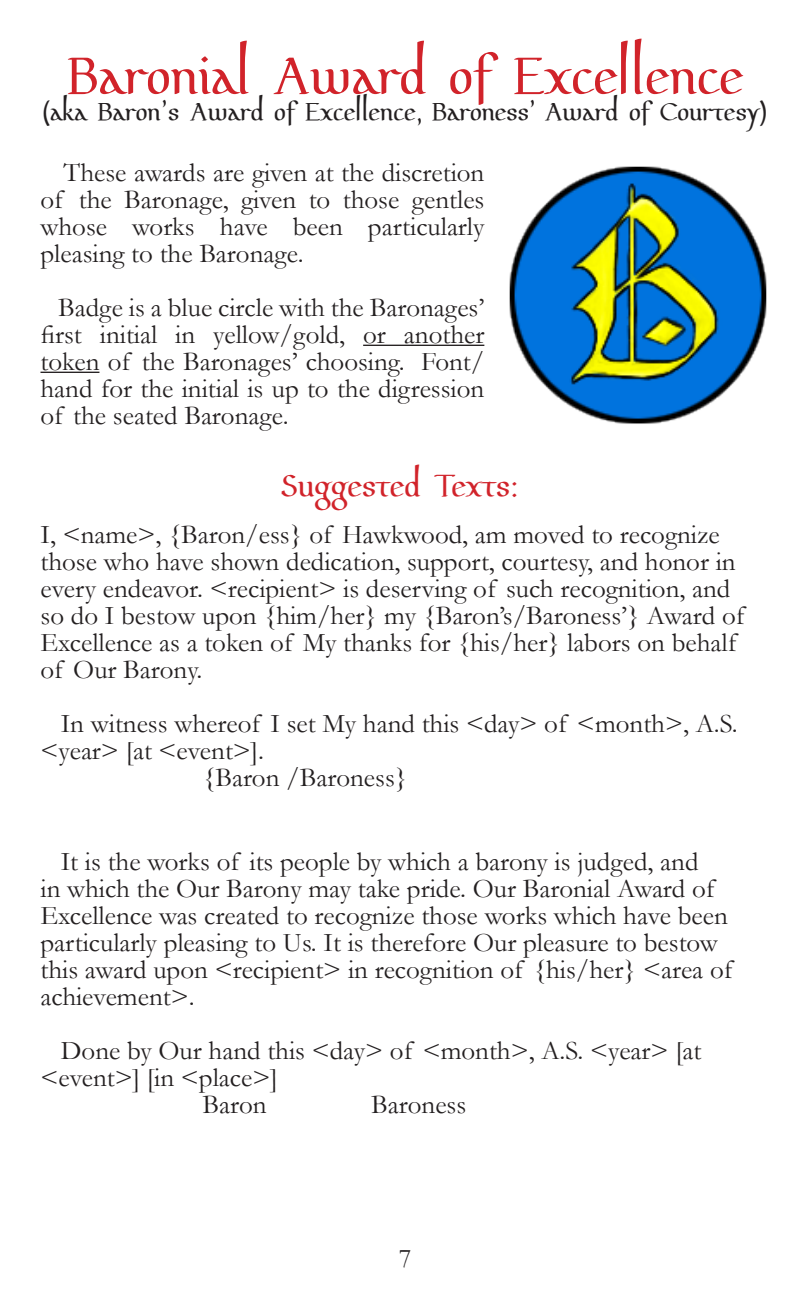
<style>
.page{position:relative;width:810px;height:1296px;background:#fff}
.page>*{position:absolute;margin:0;border:0;box-sizing:border-box;transform-origin:0 0}
.Default{font:56.25px "Pfeffer Mediaeval";color:#d1232a}
.t1{font:33.75px "Pfeffer Mediaeval";color:#d1232a}
.t2{font:27px/27px "Garamond";color:#231f20}
.t3{font:27px "Pfeffer Mediaeval";color:#231f20}
</style>
<div class="page">
<hr style="left:363px;top:345px;width:121px;height:1px;background:#231f20">
<hr style="left:40px;top:372px;width:59px;height:1px;background:#231f20">
<img style="left:509px;top:166px;width:258px;height:258px">
<p class="Default" style="left:67px;top:41px;width:678px">Baronial Award of Excellence</p>
<p class="t3" style="left:43px;top:95px;width:726px">(aka Baron’s Award of Excellence, Baroness’ Award of Courtesy)</p>
<p class="t2" style="left:40px;top:159px;width:445px;text-align:justify;text-indent:23px">These awards are given at the discretion of the Baronage, given to those gentles whose works have been particularly pleasing to the Baronage.</p>
<p class="t2" style="left:40px;top:294px;width:445px;text-align:justify;text-indent:18px">Badge is a blue circle with the Baronages’ first initial in yellow/gold, or another token of the Baronages’ choosing. Font/ hand for the initial is up to the digression of the seated Baronage.</p>
<p class="t1" style="left:281px;top:464px;width:240px">Suggested Texts:</p>
<p class="t2" style="left:40px;top:520px;width:705px">I, &lt;name&gt;, {Baron/ess} of Hawkwood, am moved to recognize those who have shown dedication, support, courtesy, and honor in every endeavor. &lt;recipient&gt; is deserving of such recognition, and so do I bestow upon {him/her} my {Baron’s/Baroness’} Award of Excellence as a token of My thanks for {his/her} labors on behalf of Our Barony.</p>
<p class="t2" style="left:40px;top:709px;width:699px;text-indent:20px">In witness whereof I set My hand this &lt;day&gt; of &lt;month&gt;, A.S. &lt;year&gt; [at &lt;event&gt;].</p>
<p class="t2" style="left:202px;top:763px;width:207px">{Baron /Baroness}</p>
<p class="t2" style="left:40px;top:847px;width:694px;text-indent:20px">It is the works of its people by which a barony is judged, and<br>in which the Our Barony may take pride. Our Baronial Award of Excellence was created to recognize those works which have been particularly pleasing to Us. It is therefore Our pleasure to bestow this award upon &lt;recipient&gt; in recognition of {his/her} &lt;area of achievement&gt;.</p>
<p class="t2" style="left:40px;top:1036px;width:663px;text-indent:20px">Done by Our hand this &lt;day&gt; of &lt;month&gt;, A.S. &lt;year&gt; [at &lt;event&gt;] [in &lt;place&gt;]</p>
<p class="t2" style="left:202px;top:1090px;width:66px">Baron</p>
<p class="t2" style="left:371px;top:1090px;width:97px">Baroness</p>
<p class="t2" style="left:399px;top:1245px;width:14px">7</p>
</div>
